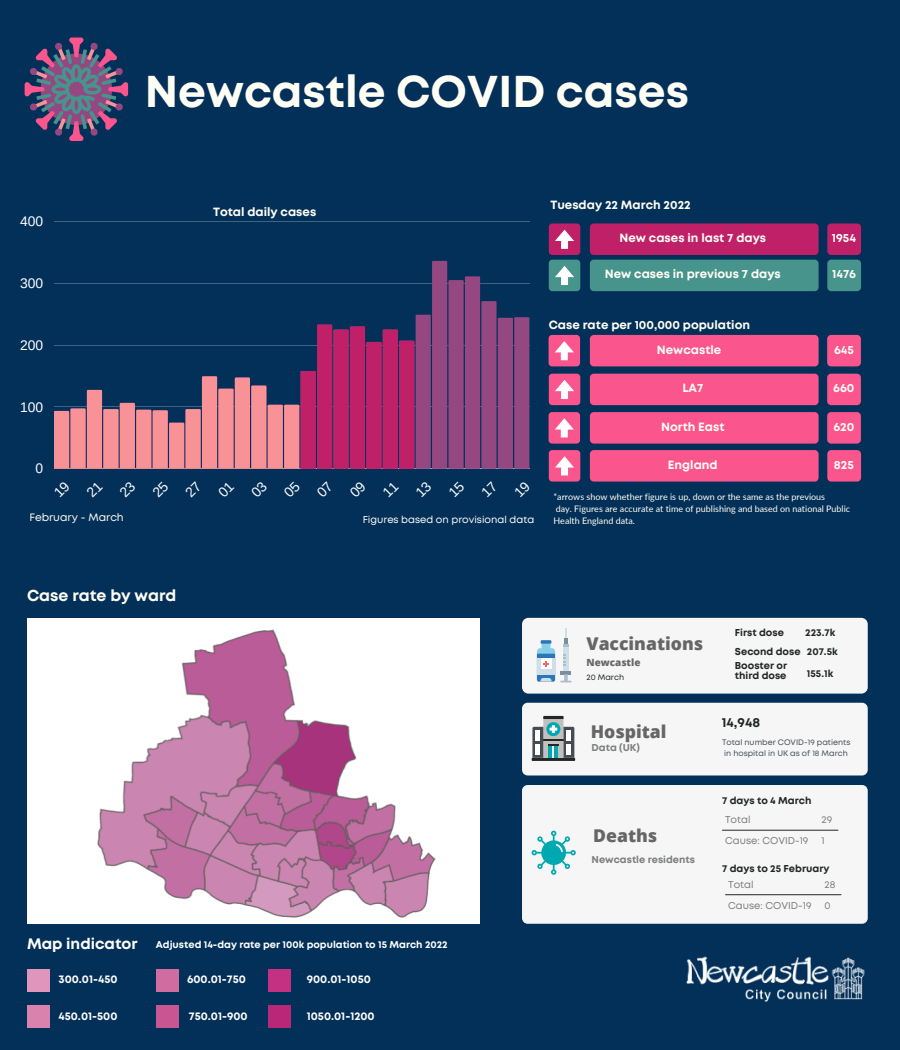
<style>
.page{position:relative;width:900px;height:1050px;background:#033058}
.page>*{position:absolute;margin:0;border:0;box-sizing:border-box;transform-origin:0 0}
.t1{font:700 44.5px "Mont";color:#fffef4}
.t2{font:800 17.6px "Open Sans";color:#666}
.t3{font:700 15.9px "Mont";color:#fffef4}
.t4{font:700 15.2px "Mont";color:#fff}
.t5{font:13.9px "Arimo";color:#fff}
.t6{font:700 13.2px "Mont";color:#222726}
.t7{font:700 11.9px "Mont";color:#fffef4}
.t8{font:700 11.2px "Mont";color:#fff}
.t9{font:10.7px "Mont";color:#fffef4}
.t10{font:700 10px/9.8px "Mont";color:#222726}
.t11{font:700 9.9px "Mont";color:#fff}
.t12{font:9.9px "Mont";color:#7c7d7d}
.t13{font:9.9px "Mont";color:#fff}
.t14{font:700 9.9px "Mont";color:#7c7d7d}
.t15{font:800 9.9px "Open Sans";color:#666}
.t16{font:8.9px/11.9px "Lato";color:#fffef4}
.t17{font:8px "Mont";color:#222726}
.t18{font:7.9px/10.6px "Mont";color:#454c54}
</style>
<div class="page">
<svg style="left:25px;top:38px;width:103px;height:103px"></svg>
<div style="left:522px;top:618px;width:346px;height:76px;background:#f6f6f6;border-radius:6px"></div>
<div style="left:563px;top:644px;width:6px;height:27px;background:#aabece"></div>
<div style="left:563px;top:647px;width:6px;height:24px;background:#cfdfe8"></div>
<svg style="left:561px;top:654px;width:10px;height:28px"></svg>
<svg style="left:564px;top:628px;width:4px;height:16px"></svg>
<svg style="left:537px;top:640px;width:18px;height:42px"></svg>
<div style="left:522px;top:703px;width:346px;height:72px;background:#f6f6f6;border-radius:6px"></div>
<hr style="left:532px;top:758px;width:43px;height:3px;background:#222726">
<svg style="left:532px;top:716px;width:42px;height:42px"></svg>
<div style="left:827px;top:223px;width:34px;height:32px;background:#bf2068;border-radius:4px"></div>
<div style="left:590px;top:223px;width:229px;height:32px;background:#bf2068;border-radius:4px"></div>
<div style="left:549px;top:223px;width:31px;height:32px;background:#bf2068;border-radius:3px"></div>
<svg style="left:555px;top:230px;width:19px;height:19px"></svg>
<div style="left:827px;top:260px;width:34px;height:31px;background:#47948d;border-radius:4px"></div>
<div style="left:590px;top:260px;width:229px;height:31px;background:#47948d;border-radius:4px"></div>
<div style="left:549px;top:260px;width:31px;height:31px;background:#47948d;border-radius:3px"></div>
<svg style="left:555px;top:266px;width:19px;height:19px"></svg>
<div style="left:590px;top:335px;width:229px;height:31px;background:#fa558c;border-radius:4px"></div>
<div style="left:549px;top:335px;width:31px;height:31px;background:#fa558c;border-radius:3px"></div>
<svg style="left:555px;top:341px;width:19px;height:19px"></svg>
<div style="left:590px;top:412px;width:229px;height:32px;background:#fa558c;border-radius:4px"></div>
<div style="left:549px;top:412px;width:31px;height:31px;background:#fa558c;border-radius:3px"></div>
<svg style="left:555px;top:418px;width:19px;height:19px"></svg>
<hr style="left:54px;top:221px;width:475px;height:1px;background:#fff">
<svg style="left:54px;top:261px;width:475px;height:208px"></svg>
<div style="left:827px;top:335px;width:34px;height:31px;background:#fa558c;border-radius:4px"></div>
<div style="left:827px;top:412px;width:34px;height:32px;background:#fa558c;border-radius:4px"></div>
<div style="left:590px;top:450px;width:229px;height:32px;background:#fa558c;border-radius:4px"></div>
<div style="left:549px;top:450px;width:31px;height:32px;background:#fa558c;border-radius:3px"></div>
<svg style="left:555px;top:456px;width:19px;height:19px"></svg>
<div style="left:827px;top:450px;width:34px;height:32px;background:#fa558c;border-radius:4px"></div>
<div style="left:590px;top:374px;width:229px;height:31px;background:#fa558c;border-radius:4px"></div>
<div style="left:549px;top:374px;width:31px;height:31px;background:#fa558c;border-radius:3px"></div>
<svg style="left:555px;top:380px;width:19px;height:19px"></svg>
<div style="left:827px;top:374px;width:34px;height:31px;background:#fa558c;border-radius:4px"></div>
<div style="left:522px;top:785px;width:346px;height:139px;background:#f6f6f6;border-radius:6px"></div>
<hr style="left:722px;top:830px;width:116px;height:1px;background:#222726">
<svg style="left:532px;top:831px;width:44px;height:44px"></svg>
<img style="left:686px;top:956px;width:179px;height:46px">
<hr style="left:726px;top:894px;width:115px;height:1px;background:#222726">
<div style="left:27px;top:618px;width:453px;height:306px;background:#fff"></div>
<div style="left:156px;top:969px;width:22px;height:23px;background:#d16ca1"></div>
<div style="left:27px;top:969px;width:23px;height:23px;background:#e096bc"></div>
<div style="left:156px;top:1005px;width:22px;height:23px;background:#c95693"></div>
<div style="left:27px;top:1005px;width:23px;height:23px;background:#d982ae"></div>
<div style="left:269px;top:969px;width:22px;height:23px;background:#c43183"></div>
<img style="left:97px;top:629px;width:339px;height:289px">
<div style="left:269px;top:1005px;width:22px;height:23px;background:#b92779"></div>
<p class="t1" style="left:145px;top:75px;width:546px">Newcastle COVID cases</p>
<p class="t5" style="left:20px;top:213px;width:25px">400</p>
<p class="t5" style="left:20px;top:275px;width:25px">300</p>
<p class="t5" style="left:20px;top:337px;width:25px">200</p>
<p class="t5" style="left:20px;top:399px;width:25px">100</p>
<p class="t5" style="left:36px;top:461px;width:9px">0</p>
<p class="t9" style="left:29px;top:513px;width:96px">February - March</p>
<p class="t7" style="left:213px;top:207px;width:105px">Total daily cases</p>
<p class="t13" style="left:363px;top:516px;width:173px">Figures based on provisional data</p>
<p class="t7" style="left:550px;top:200px;width:142px">Tuesday 22 March 2022</p>
<p class="t7" style="left:620px;top:233px;width:148px">New cases in last 7 days</p>
<p class="t7" style="left:832px;top:233px;width:26px">1954</p>
<p class="t7" style="left:605px;top:270px;width:178px">New cases in previous 7 days</p>
<p class="t7" style="left:832px;top:270px;width:25px">1476</p>
<p class="t7" style="left:549px;top:320px;width:203px">Case rate per 100,000 population</p>
<p class="t7" style="left:657px;top:345px;width:66px">Newcastle</p>
<p class="t7" style="left:834px;top:345px;width:21px">645</p>
<p class="t7" style="left:682px;top:384px;width:23px">LA7</p>
<p class="t7" style="left:833px;top:384px;width:23px">660</p>
<p class="t7" style="left:661px;top:422px;width:65px">North East</p>
<p class="t7" style="left:833px;top:422px;width:22px">620</p>
<p class="t7" style="left:668px;top:460px;width:51px">England</p>
<p class="t7" style="left:834px;top:460px;width:22px">825</p>
<p class="t16" style="left:553px;top:490px;width:273px">*arrows show whether figure is up, down or the same as the previous</p>
<p class="t16" style="left:553px;top:502px;width:298px">day. Figures are accurate at time of publishing and based on national Public<br>Health England data.</p>
<p class="t3" style="left:27px;top:589px;width:151px">Case rate by ward</p>
<p class="t4" style="left:27px;top:938px;width:112px">Map indicator</p>
<p class="t11" style="left:156px;top:941px;width:293px">Adjusted 14-day rate per 100k population to 15 March 2022</p>
<p class="t8" style="left:59px;top:975px;width:61px">300.01-450</p>
<p class="t8" style="left:187px;top:975px;width:60px">600.01-750</p>
<p class="t8" style="left:307px;top:975px;width:66px">900.01-1050</p>
<p class="t8" style="left:307px;top:1012px;width:69px">1050.01-1200</p>
<p class="t8" style="left:59px;top:1012px;width:60px">450.01-500</p>
<p class="t8" style="left:189px;top:1012px;width:60px">750.01-900</p>
<p class="t10" style="left:735px;top:629px;width:51px">First dose</p>
<p class="t10" style="left:805px;top:629px;width:32px">223.7k</p>
<p class="t2" style="left:586px;top:631px;width:118px">Vaccinations</p>
<p class="t15" style="left:586px;top:655px;width:55px">Newcastle</p>
<p class="t10" style="left:735px;top:647px;width:67px">Second dose</p>
<p class="t10" style="left:807px;top:647px;width:32px">207.5k</p>
<p class="t17" style="left:586px;top:674px;width:39px">20 March</p>
<p class="t10" style="left:735px;top:662px;width:54px">Booster or third dose</p>
<p class="t10" style="left:807px;top:669px;width:28px">155.1k</p>
<p class="t2" style="left:591px;top:720px;width:77px">Hospital</p>
<p class="t14" style="left:592px;top:744px;width:50px">Data (UK)</p>
<p class="t2" style="left:593px;top:824px;width:66px">Deaths</p>
<p class="t14" style="left:592px;top:856px;width:105px">Newcastle residents</p>
<p class="t6" style="left:722px;top:718px;width:40px">14,948</p>
<p class="t18" style="left:722px;top:738px;width:130px">Total number COVID-19 patients in hospital in UK as of 18 March</p>
<p class="t10" style="left:722px;top:797px;width:91px">7 days to 4 March</p>
<p class="t12" style="left:725px;top:816px;width:27px">Total</p>
<p class="t12" style="left:725px;top:837px;width:85px">Cause: COVID-19</p>
<p class="t12" style="left:822px;top:816px;width:12px">29</p>
<p class="t12" style="left:822px;top:837px;width:5px">1</p>
<p class="t10" style="left:722px;top:864px;width:109px">7 days to 25 February</p>
<p class="t12" style="left:728px;top:880px;width:27px">Total</p>
<p class="t12" style="left:728px;top:901px;width:85px">Cause: COVID-19</p>
<p class="t12" style="left:825px;top:880px;width:12px">28</p>
<p class="t12" style="left:825px;top:901px;width:8px">0</p>
</div>
